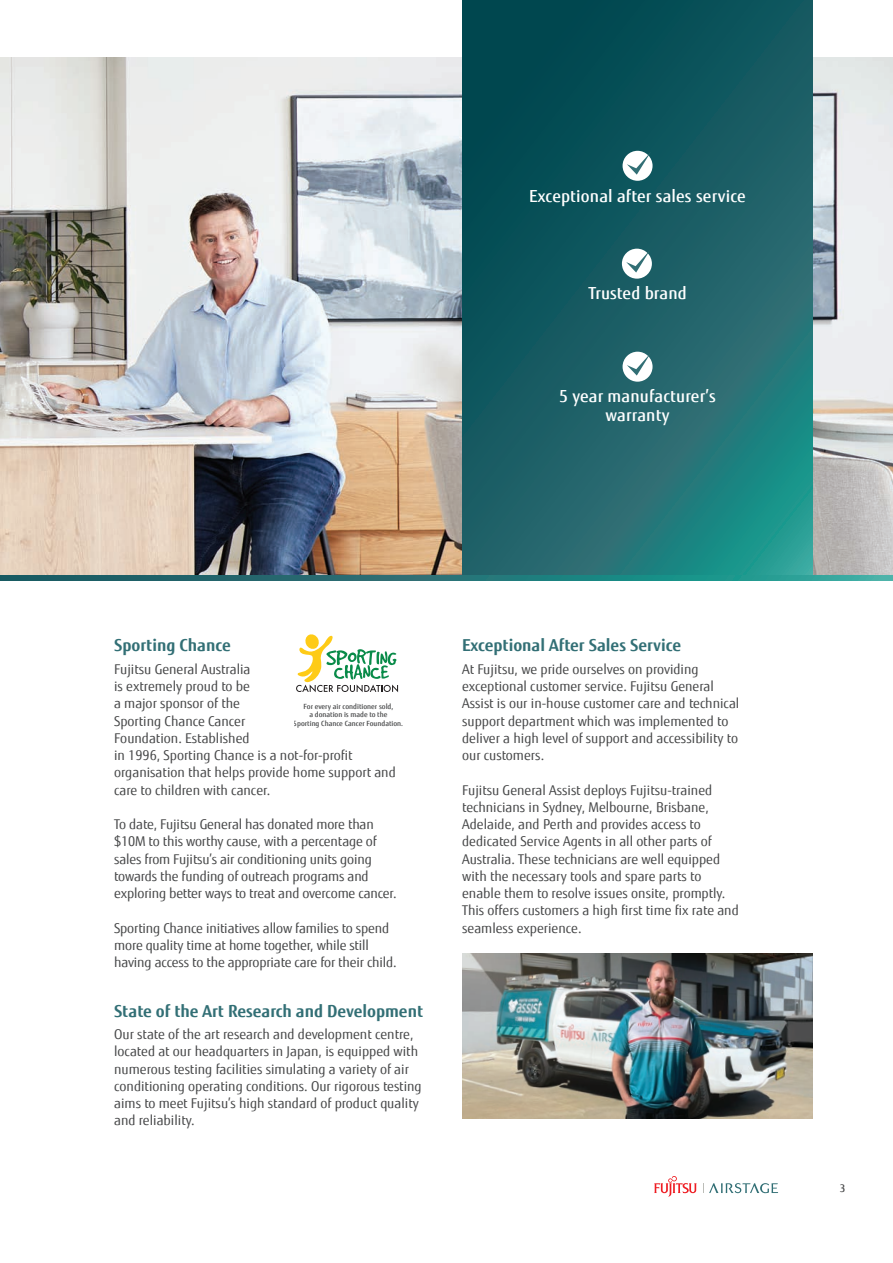
<style>
.page{position:relative;width:893px;height:1263px;background:#fff}
.page>*{position:absolute;margin:0;border:0;box-sizing:border-box;transform-origin:0 0}
.t1{font:500 16.65px/18.5px "Fujitsu Sans";letter-spacing:.01em;color:#fff;text-align:center}
.t2{font:700 16.5px "Fujitsu Sans";color:#326f75}
.t3{font:13.5px/17.2px "Fujitsu Sans";color:#464748}
.t4{font:500 10.5px "Fujitsu Sans";color:#464748}
.t5{font:500 7.2px/8.2px "Fujitsu Sans";color:#464748;text-align:center}
</style>
<div class="page">
<svg style="left:654px;top:1176px;width:43px;height:21px"></svg>
<svg style="left:703px;top:1183px;width:75px;height:10px"></svg>
<svg style="left:296px;top:634px;width:102px;height:58px"></svg>
<img style="left:462px;top:953px;width:351px;height:165px">
<img style="left:813px;top:57px;width:80px;height:518px">
<img style="left:0;top:57px;width:462px;height:518px">
<svg style="left:462px;top:0;width:351px;height:575px;background:#176066"></svg>
<div style="left:623px;top:151px;width:30px;height:30px;background:#fff;border-radius:50%"></div>
<svg style="left:627px;top:152px;width:24px;height:23px"></svg>
<svg style="left:622px;top:249px;width:30px;height:30px"></svg>
<svg style="left:626px;top:250px;width:24px;height:23px"></svg>
<div style="left:623px;top:352px;width:30px;height:30px;background:#fff;border-radius:50%"></div>
<svg style="left:627px;top:353px;width:24px;height:23px"></svg>
<svg style="left:0;top:575px;width:893px;height:5px;background:#247a7b"></svg>
<p class="t1" style="left:529px;top:186px;width:218px">Exceptional after sales service</p>
<p class="t1" style="left:588px;top:284px;width:100px">Trusted brand</p>
<p class="t1" style="left:559px;top:387px;width:158px">5 year manufacturer’s warranty</p>
<p class="t2" style="left:114px;top:635px;width:118px">Sporting Chance</p>
<p class="t3" style="left:114px;top:660px;width:283px">Fujitsu General Australia<br>is extremely proud to be<br>a major sponsor of the<br>Sporting Chance Cancer<br>Foundation. Established<br>in 1996, Sporting Chance is a not-for-profit organisation that helps provide home support and care to children with cancer.</p>
<p class="t3" style="left:114px;top:816px;width:284px">To date, Fujitsu General has donated more than $10M to this worthy cause, with a percentage of sales from Fujitsu’s air conditioning units going towards the funding of outreach programs and exploring better ways to treat and overcome cancer.</p>
<p class="t3" style="left:114px;top:919px;width:284px">Sporting Chance initiatives allow families to spend more quality time at home together, while still having access to the appropriate care for their child.</p>
<p class="t5" style="left:294px;top:702px;width:111px">For every air conditioner sold,<br>a donation is made to the<br>Sporting Chance Cancer Foundation.</p>
<p class="t2" style="left:114px;top:1000px;width:310px">State of the Art Research and Development</p>
<p class="t3" style="left:114px;top:1026px;width:309px">Our state of the art research and development centre, located at our headquarters in Japan, is equipped with numerous testing facilities simulating a variety of air conditioning operating conditions. Our rigorous testing aims to meet Fujitsu’s high standard of product quality and reliability.</p>
<p class="t2" style="left:462px;top:635px;width:221px">Exceptional After Sales Service</p>
<p class="t3" style="left:462px;top:660px;width:279px">At Fujitsu, we pride ourselves on providing exceptional customer service. Fujitsu General Assist is our in-house customer care and technical support department which was implemented to deliver a high level of support and accessibility to our customers.</p>
<p class="t3" style="left:462px;top:781px;width:278px">Fujitsu General Assist deploys Fujitsu-trained technicians in Sydney, Melbourne, Brisbane, Adelaide, and Perth and provides access to dedicated Service Agents in all other parts of Australia. These technicians are well equipped with the necessary tools and spare parts to enable them to resolve issues onsite, promptly.<br>This offers customers a high first time fix rate and seamless experience.</p>
<p class="t4" style="left:840px;top:1181px;width:7px">3</p>
</div>
